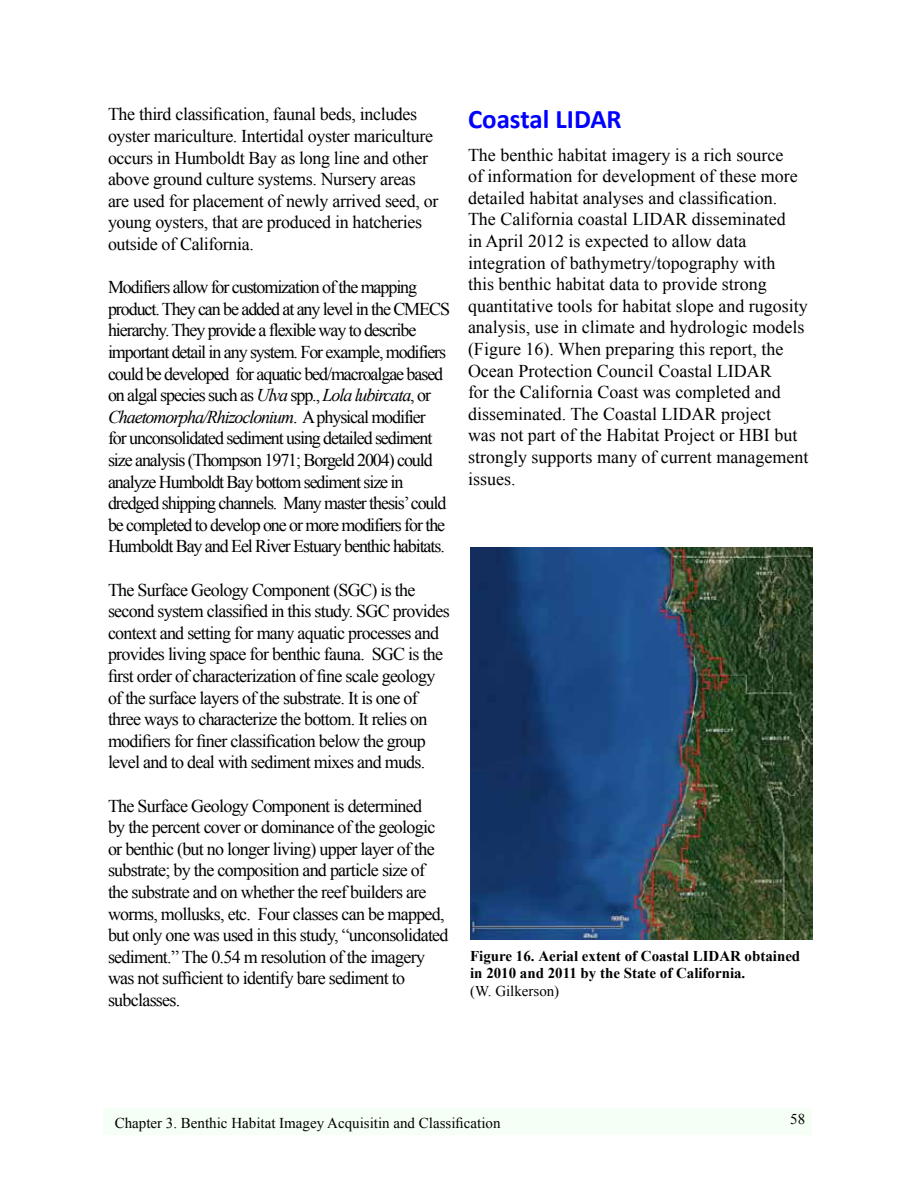
<style>
.page{position:relative;width:918px;height:1188px;background:#fff}
.page>*{position:absolute;margin:0;border:0;box-sizing:border-box;transform-origin:0 0}
.t1{font:700 26.85px "Calibri";color:#00f}
.t2{font:18px/21.6px "Times New Roman";letter-spacing:-.04em;color:#000}
.t3{font:18px/21.6px "Times New Roman";letter-spacing:-.06em;color:#000}
.t4{font:18px/21.6px "Times New Roman";color:#000}
.t5{font:18px/21.6px "Times New Roman";letter-spacing:-.02em;color:#000}
.t6{font:700 15px/18px "Times New Roman";color:#000}
.t7{font:15px "Times New Roman";color:#000}
.s1{font-style:italic}
</style>
<div class="page">
<div style="left:104px;top:1108px;width:708px;height:26px;background:#f5fff5"></div>
<img style="left:470px;top:548px;width:342px;height:392px">
<p class="t5" style="left:108px;top:103px;width:332px">The third classification, faunal beds, includes oyster mariculture. Intertidal oyster mariculture occurs in Humboldt Bay as long line and other above ground culture systems. Nursery areas are used for placement of newly arrived seed, or young oysters, that are produced in hatcheries outside of California.</p>
<p class="t3" style="left:108px;top:276px;width:344px">Modifiers allow for customization of the mapping product. They can be added at any level in the CMECS hierarchy. They provide a flexible way to describe important detail in any system. For example, modifiers could be developed for aquatic bed/macroalgae based on algal species such as <span class="s1">Ulva</span> spp., <span class="s1">Lola lubircata</span>, or <span class="s1">Chaetomorpha/Rhizoclonium</span>. A physical modifier<br>for unconsolidated sediment using detailed sediment size analysis (Thompson 1971; Borgeld 2004) could analyze Humboldt Bay bottom sediment size in dredged shipping channels. Many master thesis’could be completed to develop one or more modifiers for the Humboldt Bay and Eel River Estuary benthic habitats.</p>
<p class="t2" style="left:108px;top:579px;width:343px">The Surface Geology Component (SGC) is the second system classified in this study. SGC provides context and setting for many aquatic processes and provides living space for benthic fauna. SGC is the first order of characterization of fine scale geology of the surface layers of the substrate. It is one of three ways to characterize the bottom. It relies on modifiers for finer classification below the group level and to deal with sediment mixes and muds.</p>
<p class="t2" style="left:108px;top:795px;width:342px">The Surface Geology Component is determined<br>by the percent cover or dominance of the geologic or benthic (but no longer living) upper layer of the substrate; by the composition and particle size of the substrate and on whether the reef builders are worms, mollusks, etc. Four classes can be mapped, but only one was used in this study, “unconsolidated sediment.” The 0.54 m resolution of the imagery was not sufficient to identify bare sediment to subclasses.</p>
<h1 class="t1" style="left:468px;top:103px;width:155px">Coastal LIDAR</h1>
<p class="t4" style="left:468px;top:143px;width:342px">The benthic habitat imagery is a rich source<br>of information for development of these more detailed habitat analyses and classification.<br>The California coastal LIDAR disseminated<br>in April 2012 is expected to allow data integration of bathymetry/topography with<br>this benthic habitat data to provide strong quantitative tools for habitat slope and rugosity analysis, use in climate and hydrologic models (Figure 16). When preparing this report, the Ocean Protection Council Coastal LIDAR<br>for the California Coast was completed and disseminated. The Coastal LIDAR project<br>was not part of the Habitat Project or HBI but strongly supports many of current management issues.</p>
<p class="t6" style="left:470px;top:946px;width:332px">Figure 16. Aerial extent of Coastal LIDAR obtained in 2010 and 2011 by the State of California.</p>
<p class="t7" style="left:470px;top:981px;width:91px">(W. Gilkerson)</p>
<p class="t7" style="left:115px;top:1113px;width:387px">Chapter 3. Benthic Habitat Imagey Acquisitin and Classification</p>
<p class="t7" style="left:790px;top:1109px;width:16px">58</p>
</div>
